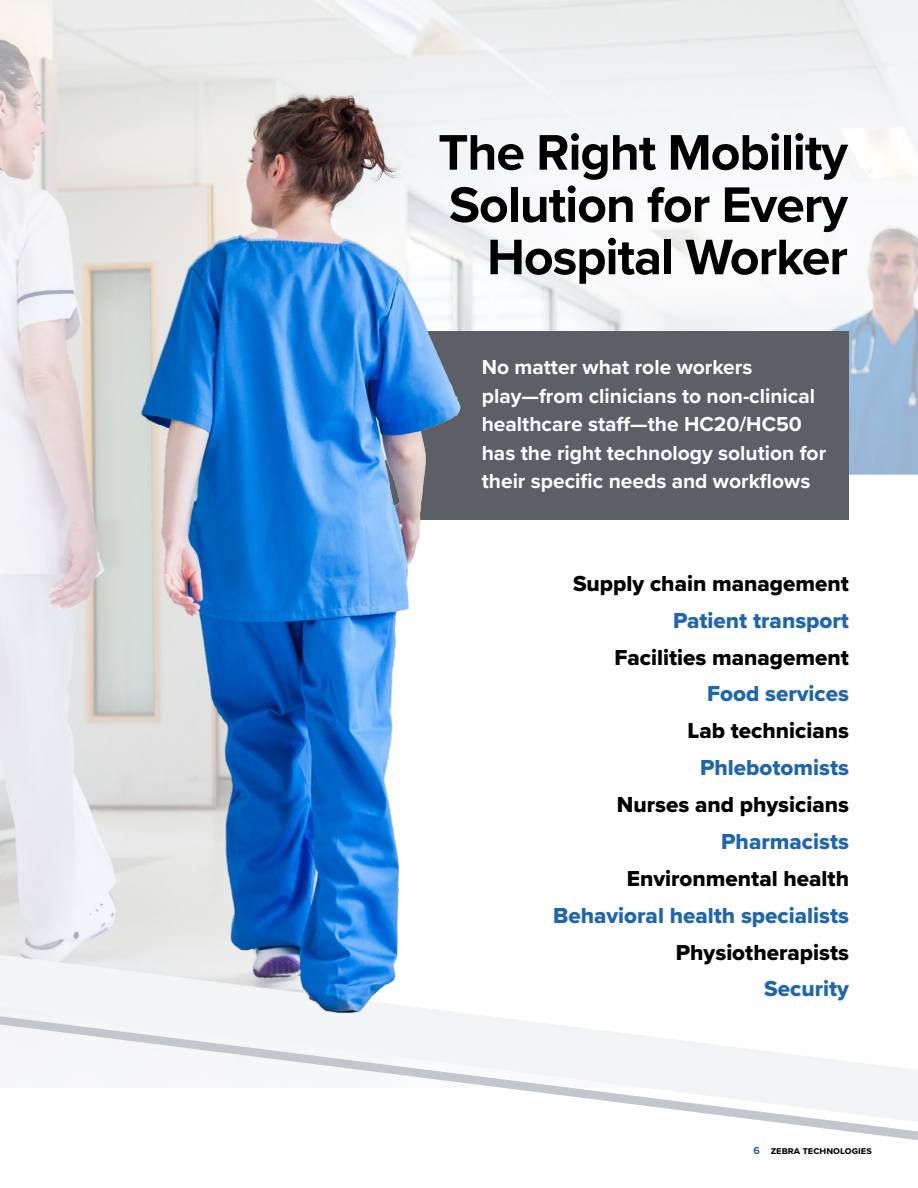
<style>
.page{position:relative;width:918px;height:1188px;background:#fff}
.page>*{position:absolute;margin:0;border:0;box-sizing:border-box;transform-origin:0 0}
.t1{font:700 51.75px/52.3px "Proxima Nova";letter-spacing:-.02em;color:#000;text-align:right}
.t2{font:22.5px "Proxima Nova Extrabld";color:#000}
.t3{font:22.5px "Proxima Nova Extrabld";color:#1f66ae}
.t4{font:700 21px/28.5px "Proxima Nova";color:#fff}
.t5{font:700 10.5px "Proxima Nova";color:#000}
.s1{color:#1f66ae}
</style>
<div class="page">
<img style="left:0;top:0;width:918px;height:955px">
<svg style="left:466px;top:475px;width:452px;height:480px"></svg>
<svg style="left:0;top:955px;width:481px;height:61px;fill:#f3f4f5"></svg>
<svg style="left:0;top:1016px;width:918px;height:124px"></svg>
<div style="left:320px;top:331px;width:529px;height:189px;background:#5c5f66"></div>
<img style="left:132px;top:0;width:334px;height:1067px">
<h1 class="t1" style="left:438px;top:125px;width:411px">The Right Mobility<br>Solution for Every<br>Hospital Worker</h1>
<p class="t4" style="left:482px;top:352px;width:346px">No matter what role workers play—from clinicians to non-clinical healthcare staff—the HC20/HC50 has the right technology solution for their specific needs and workflows</p>
<p class="t2" style="left:573px;top:567px;width:278px">Supply chain management</p>
<p class="t3" style="left:673px;top:603px;width:177px">Patient transport</p>
<p class="t2" style="left:614px;top:640px;width:236px">Facilities management</p>
<p class="t3" style="left:707px;top:677px;width:143px">Food services</p>
<p class="t2" style="left:688px;top:714px;width:163px">Lab technicians</p>
<p class="t3" style="left:700px;top:751px;width:151px">Phlebotomists</p>
<p class="t2" style="left:617px;top:788px;width:234px">Nurses and physicians</p>
<p class="t3" style="left:721px;top:825px;width:129px">Pharmacists</p>
<p class="t2" style="left:627px;top:861px;width:224px">Environmental health</p>
<p class="t3" style="left:553px;top:898px;width:297px">Behavioral health specialists</p>
<p class="t2" style="left:676px;top:935px;width:175px">Physiotherapists</p>
<p class="t3" style="left:764px;top:972px;width:86px">Security</p>
<p class="t5" style="left:754px;top:1142px;width:120px"><span class="s1">6</span> zebra technologies</p>
</div>
